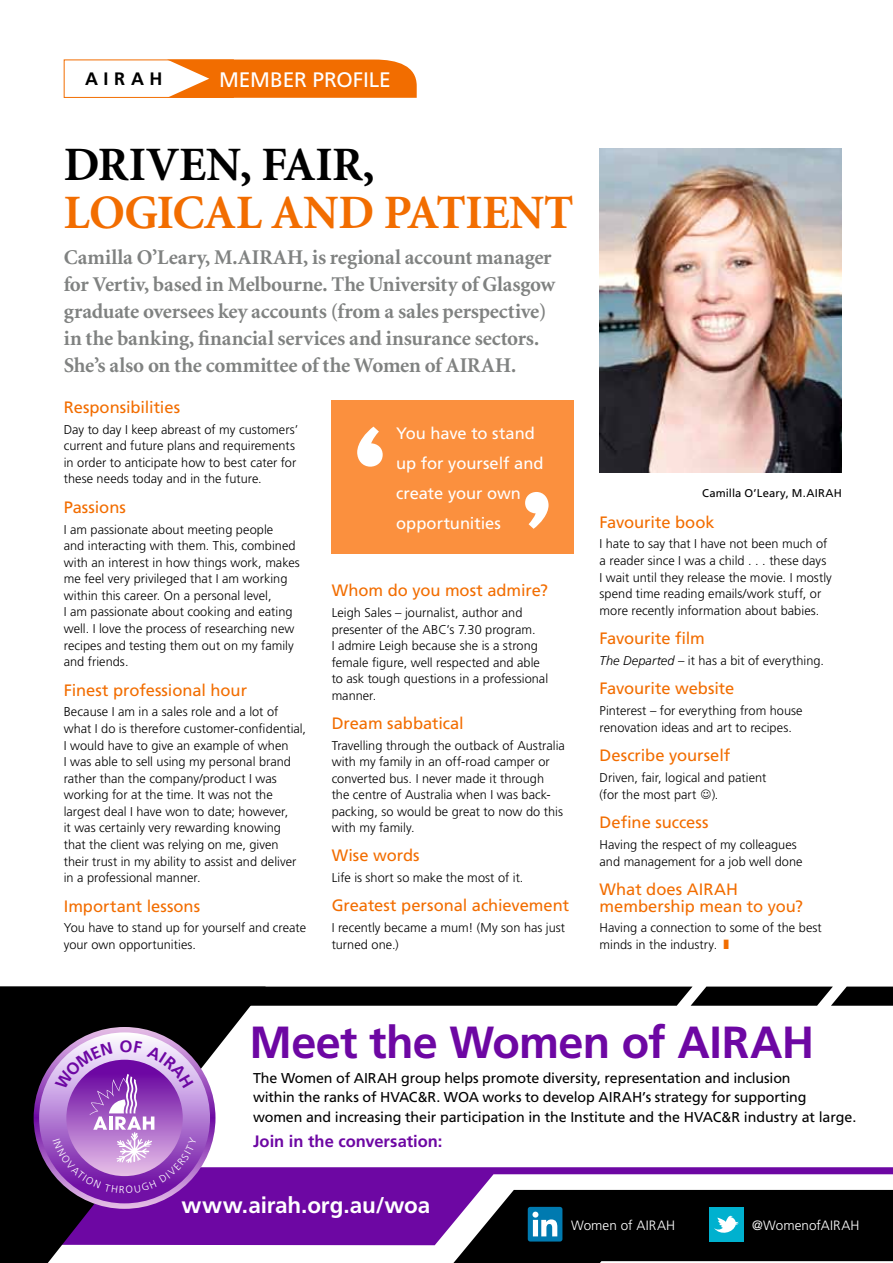
<style>
.page{position:relative;width:893px;height:1263px;background:#fff}
.page>*{position:absolute;margin:0;border:0;box-sizing:border-box;transform-origin:0 0}
.t1{font:700 48px "Minion";letter-spacing:-.01em;color:#f26d00}
.t2{font:700 48px "Minion";color:#000}
.t3{font:700 45px "Frutiger LT Std";letter-spacing:-.015em;color:#6d07a3}
.t4{font:700 22.5px "Frutiger LT Std";letter-spacing:-.005em;color:#fff}
.t5{font:700 21px/27px "Minion";letter-spacing:-.005em;color:#808281}
.t6{font:21px "Frutiger LT Std";letter-spacing:-.01em;color:#fff}
.t7{font:700 18px "Frutiger LT Std";letter-spacing:.31em;color:#000}
.t8{font:16.5px/16.6px "Frutiger LT Std";letter-spacing:-.005em;color:#f26d00}
.t9{font:16.5px/30px "Frutiger LT Std";color:#fff}
.t10{font:700 16.5px "Frutiger LT Std";color:#6d07a3}
.t11{font:14.25px/19.5px "Frutiger LT Std";letter-spacing:-.005em;color:#000}
.t12{font:300 13.5px "Frutiger LT Std";letter-spacing:.005em;color:#fff}
.t13{font:300 12.75px/16.5px "Frutiger LT Std";letter-spacing:.005em;color:#000}
.t14{font:11.25px "Frutiger LT Std";letter-spacing:.015em;color:#000}
.s1{font-style:italic}
.s2{color:#f26d00}
</style>
<div class="page">
<div style="left:64px;top:60px;width:170px;height:38px;border:1px solid #f26d00"></div>
<svg style="left:167px;top:60px;width:250px;height:38px;background:#f37c1b"></svg>
<div style="left:332px;top:400px;width:242px;height:154px;background:#fb903e"></div>
<svg style="left:357px;top:427px;width:26px;height:40px"></svg>
<svg style="left:525px;top:492px;width:24px;height:37px"></svg>
<svg style="left:266px;top:1167px;width:627px;height:78px;fill:#6d07a3"></svg>
<svg style="left:0;top:1006px;width:266px;height:257px"></svg>
<svg style="left:34px;top:1027px;width:181px;height:182px;background:#b172c8"></svg>
<svg style="left:39px;top:1032px;width:171px;height:171px;background:#af77cf"></svg>
<svg style="left:453px;top:1190px;width:440px;height:73px;background:#192126"></svg>
<svg style="left:0;top:986px;width:893px;height:20px;background:#101010"></svg>
<img style="left:600px;top:149px;width:242px;height:324px">
<svg style="left:53px;top:1040px;width:144px;height:153px;background:#aa71c6"></svg>
<h3 class="t7" style="left:85px;top:69px;width:79px">AIRAH</h3>
<h3 class="t6" style="left:219px;top:68px;width:173px">MEMBER PROFILE</h3>
<h1 class="t2" style="left:64px;top:140px;width:312px">DRIVEN, FAIR,</h1>
<h1 class="t1" style="left:64px;top:188px;width:511px">LOGICAL AND PATIENT</h1>
<p class="t5" style="left:64px;top:244px;width:493px">Camilla O’Leary, M.AIRAH, is regional account manager for Vertiv, based in Melbourne. The University of Glasgow graduate oversees key accounts (from a sales perspective) in the banking, financial services and insurance sectors.<br>She’s also on the committee of the Women of AIRAH.</p>
<p class="t8" style="left:64px;top:399px;width:118px">Responsibilities</p>
<p class="t13" style="left:64px;top:421px;width:236px">Day to day I keep abreast of my customers’ current and future plans and requirements in order to anticipate how to best cater for these needs today and in the future.</p>
<p class="t8" style="left:64px;top:499px;width:64px">Passions</p>
<p class="t13" style="left:64px;top:521px;width:238px">I am passionate about meeting people<br>and interacting with them. This, combined with an interest in how things work, makes me feel very privileged that I am working within this career. On a personal level,<br>I am passionate about cooking and eating well. I love the process of researching new recipes and testing them out on my family and friends.</p>
<p class="t8" style="left:64px;top:682px;width:185px">Finest professional hour</p>
<p class="t13" style="left:64px;top:704px;width:244px">Because I am in a sales role and a lot of what I do is therefore customer-confidential, I would have to give an example of when<br>I was able to sell using my personal brand rather than the company/product I was working for at the time. It was not the largest deal I have won to date; however,<br>it was certainly very rewarding knowing that the client was relying on me, given their trust in my ability to assist and deliver in a professional manner.</p>
<p class="t8" style="left:64px;top:898px;width:138px">Important lessons</p>
<p class="t13" style="left:64px;top:920px;width:244px">You have to stand up for yourself and create your own opportunities.</p>
<p class="t9" style="left:396px;top:418px;width:149px">You have to stand up for yourself and create your own opportunities</p>
<p class="t8" style="left:332px;top:582px;width:218px">Whom do you most admire?</p>
<p class="t13" style="left:332px;top:605px;width:218px">Leigh Sales – journalist, author and presenter of the ABC’s 7.30 program.<br>I admire Leigh because she is a strong female figure, well respected and able to ask tough questions in a professional manner.</p>
<p class="t8" style="left:332px;top:715px;width:134px">Dream sabbatical</p>
<p class="t13" style="left:332px;top:737px;width:235px">Travelling through the outback of Australia with my family in an off-road camper or converted bus. I never made it through the centre of Australia when I was back&shy;packing, so would be great to now do this with my family.</p>
<p class="t8" style="left:332px;top:847px;width:90px">Wise words</p>
<p class="t13" style="left:332px;top:870px;width:193px">Life is short so make the most of it.</p>
<p class="t8" style="left:332px;top:897px;width:239px">Greatest personal achievement</p>
<p class="t13" style="left:332px;top:920px;width:235px">I recently became a mum! (My son has just turned one.)</p>
<p class="t14" style="left:702px;top:486px;width:141px">Camilla O’Leary, M.AIRAH</p>
<p class="t8" style="left:600px;top:514px;width:116px">Favourite book</p>
<p class="t13" style="left:600px;top:536px;width:234px">I hate to say that I have not been much of a reader since I was a child . . . these days I wait until they release the movie. I mostly spend time reading emails/work stuff, or more recently information about babies.</p>
<p class="t8" style="left:600px;top:630px;width:107px">Favourite film</p>
<p class="t13" style="left:600px;top:653px;width:226px"><span class="s1">The Departed</span> – it has a bit of everything.</p>
<p class="t8" style="left:600px;top:680px;width:136px">Favourite website</p>
<p class="t13" style="left:600px;top:703px;width:205px">Pinterest – for everything from house renovation ideas and art to recipes.</p>
<p class="t8" style="left:600px;top:747px;width:132px">Describe yourself</p>
<p class="t13" style="left:600px;top:770px;width:168px">Driven, fair, logical and patient (for the most part ☺).</p>
<p class="t8" style="left:600px;top:814px;width:110px">Define success</p>
<p class="t13" style="left:600px;top:836px;width:205px">Having the respect of my colleagues and management for a job well done</p>
<p class="t8" style="left:600px;top:881px;width:205px">What does AIRAH membership mean to you?</p>
<p class="t13" style="left:600px;top:920px;width:224px">Having a connection to some of the best minds in the industry. <span class="s2">❚</span></p>
<h2 class="t3" style="left:249px;top:1015px;width:566px">Meet the Women of AIRAH</h2>
<p class="t11" style="left:253px;top:1068px;width:605px">The Women of AIRAH group helps promote diversity, representation and inclusion<br>within the ranks of HVAC&amp;R. WOA works to develop AIRAH’s strategy for supporting women and increasing their participation in the Institute and the HVAC&amp;R industry at large.</p>
<p class="t10" style="left:253px;top:1131px;width:191px">Join in the conversation:</p>
<h3 class="t4" style="left:182px;top:1191px;width:250px">www.airah.org.au/woa</h3>
<p class="t12" style="left:571px;top:1217px;width:106px">Women of AIRAH</p>
<p class="t12" style="left:752px;top:1217px;width:109px">@WomenofAIRAH</p>
</div>
